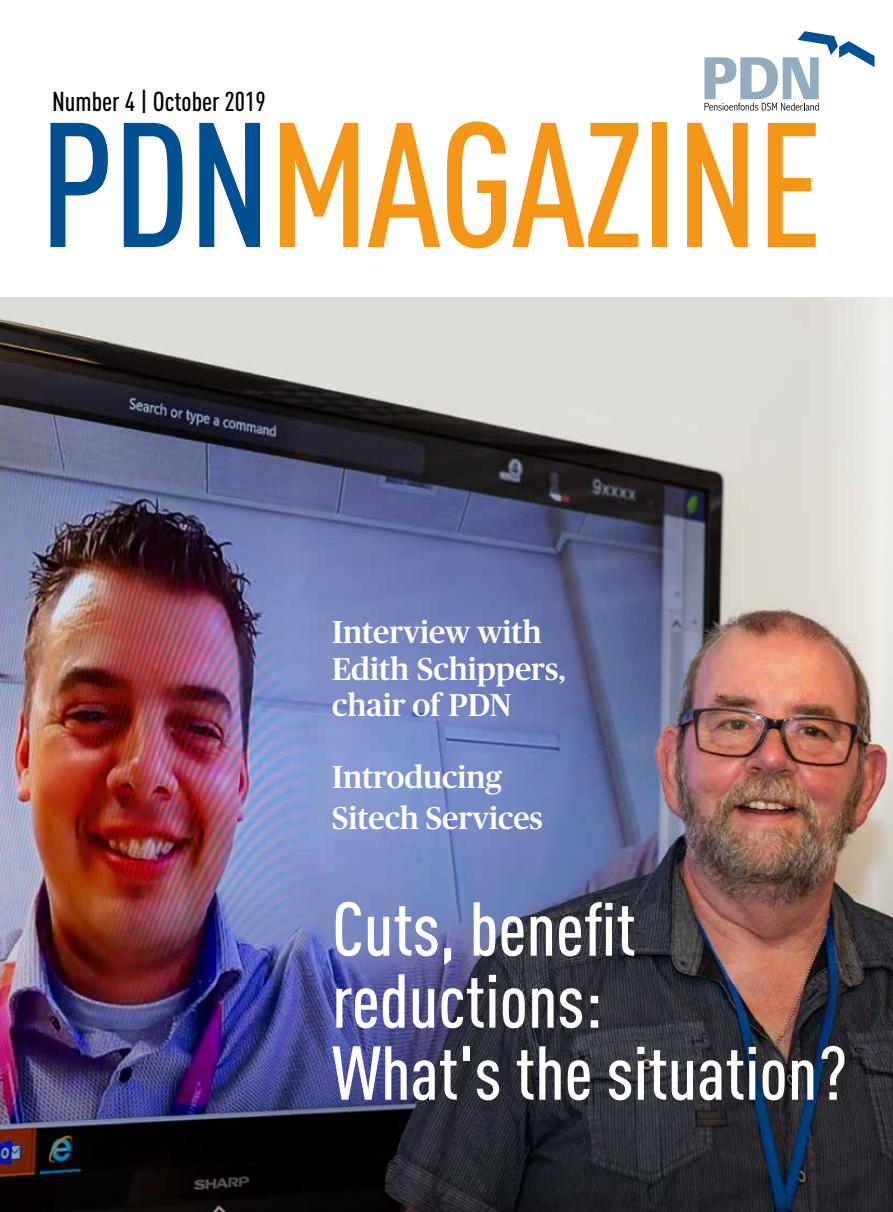
<style>
.page{position:relative;width:893px;height:1212px;background:#fff}
.page>*{position:absolute;margin:0;border:0;box-sizing:border-box;transform-origin:0 0}
.t1{font:500 condensed 174.45px "DINOT";letter-spacing:-.015em;color:#f49719}
.t2{font:500 condensed 75px/72px "DINOT";color:#fff}
.t3{font:500 31.5px/36.5px "Publico";color:#fff}
.t4{font:500 condensed 27px "DINOT";color:#000}
.s1{color:#024f92}
</style>
<div class="page">
<img style="left:0;top:298px;width:893px;height:458px">
<svg style="left:704px;top:31px;width:170px;height:80px"></svg>
<img style="left:0;top:756px;width:893px;height:456px">
<p class="t4" style="left:52px;top:83px;width:215px">Number 4 | October 2019</p>
<h1 class="t1" style="left:39px;top:65px;width:785px"><span class="s1">PDN</span>MAGAZINE</h1>
<p class="t3" style="left:332px;top:614px;width:235px">Interview with<br>Edith Schippers, chair of PDN</p>
<p class="t3" style="left:332px;top:756px;width:212px;line-height:41.2px">Introducing<br>Sitech Services</p>
<h2 class="t2" style="left:332px;top:889px;width:517px">Cuts, benefit reductions:<br>What's the situation?</h2>
</div>
